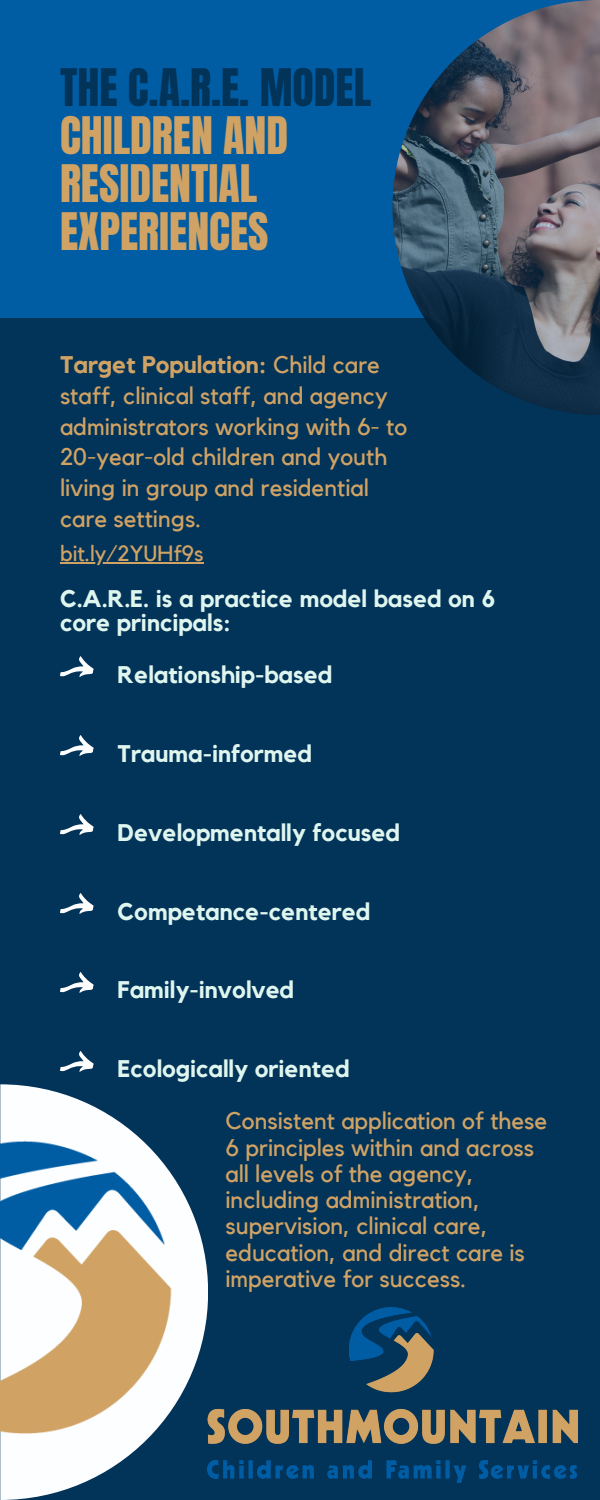
<style>
.page{position:relative;width:600px;height:1500px;background:#005da4}
.page>*{position:absolute;margin:0;border:0;box-sizing:border-box;transform-origin:0 0}
.t1{font:44px "Anton";color:#d0a364}
.t2{font:44px "Anton";color:#023359}
.t3{font:24px/26.2px "Kollektif";color:#d0a364}
.t4{font:700 24px/24px "Kollektif";color:#dff6ef}
.t5{font:22px "Kollektif";color:#d0a364}
.s1{font-weight:700}
</style>
<div class="page">
<div style="left:0;top:318px;width:600px;height:1182px;background:#023359"></div>
<svg style="left:0;top:1084px;width:208px;height:416px"></svg>
<svg style="left:60px;top:656px;width:34px;height:21px"></svg>
<svg style="left:60px;top:735px;width:34px;height:21px"></svg>
<svg style="left:60px;top:814px;width:34px;height:21px"></svg>
<svg style="left:60px;top:893px;width:34px;height:21px"></svg>
<svg style="left:60px;top:972px;width:34px;height:21px"></svg>
<svg style="left:393px;top:0;width:207px;height:415px"></svg>
<svg style="left:60px;top:1051px;width:34px;height:21px"></svg>
<img style="left:207px;top:1307px;width:371px;height:176px">
<img style="left:0;top:1130px;width:184px;height:314px">
<hr style="left:60px;top:562px;width:143px;height:2px;background:#d0a364">
<p class="t2" style="left:60px;top:56px;width:313px">THE C.A.R.E. MODEL</p>
<p class="t1" style="left:60px;top:104px;width:230px">CHILDREN AND</p>
<p class="t1" style="left:60px;top:152px;width:199px">RESIDENTIAL</p>
<p class="t1" style="left:60px;top:200px;width:210px">EXPERIENCES</p>
<p class="t3" style="left:60px;top:350px;width:349px;line-height:30.8px"><span class="s1">Target Population:</span> Child care staff, clinical staff, and agency administrators working with 6- to<br>20-year-old children and youth living in group and residential care settings.</p>
<p class="t5" style="left:60px;top:543px;width:145px">bit.ly/2YUHf9s</p>
<p class="t4" style="left:60px;top:588px;width:437px">C.A.R.E. is a practice model based on 6 core principals:</p>
<p class="t4" style="left:118px;top:663px;width:216px">Relationship-based</p>
<p class="t4" style="left:118px;top:742px;width:196px">Trauma-informed</p>
<p class="t4" style="left:118px;top:821px;width:284px">Developmentally focused</p>
<p class="t4" style="left:118px;top:900px;width:254px">Competance-centered</p>
<p class="t4" style="left:118px;top:979px;width:178px">Family-involved</p>
<p class="t4" style="left:118px;top:1058px;width:233px">Ecologically oriented</p>
<p class="t3" style="left:226px;top:1109px;width:323px">Consistent application of these<br>6 principles within and across all levels of the agency, including administration, supervision, clinical care, education, and direct care is imperative for success.</p>
</div>
